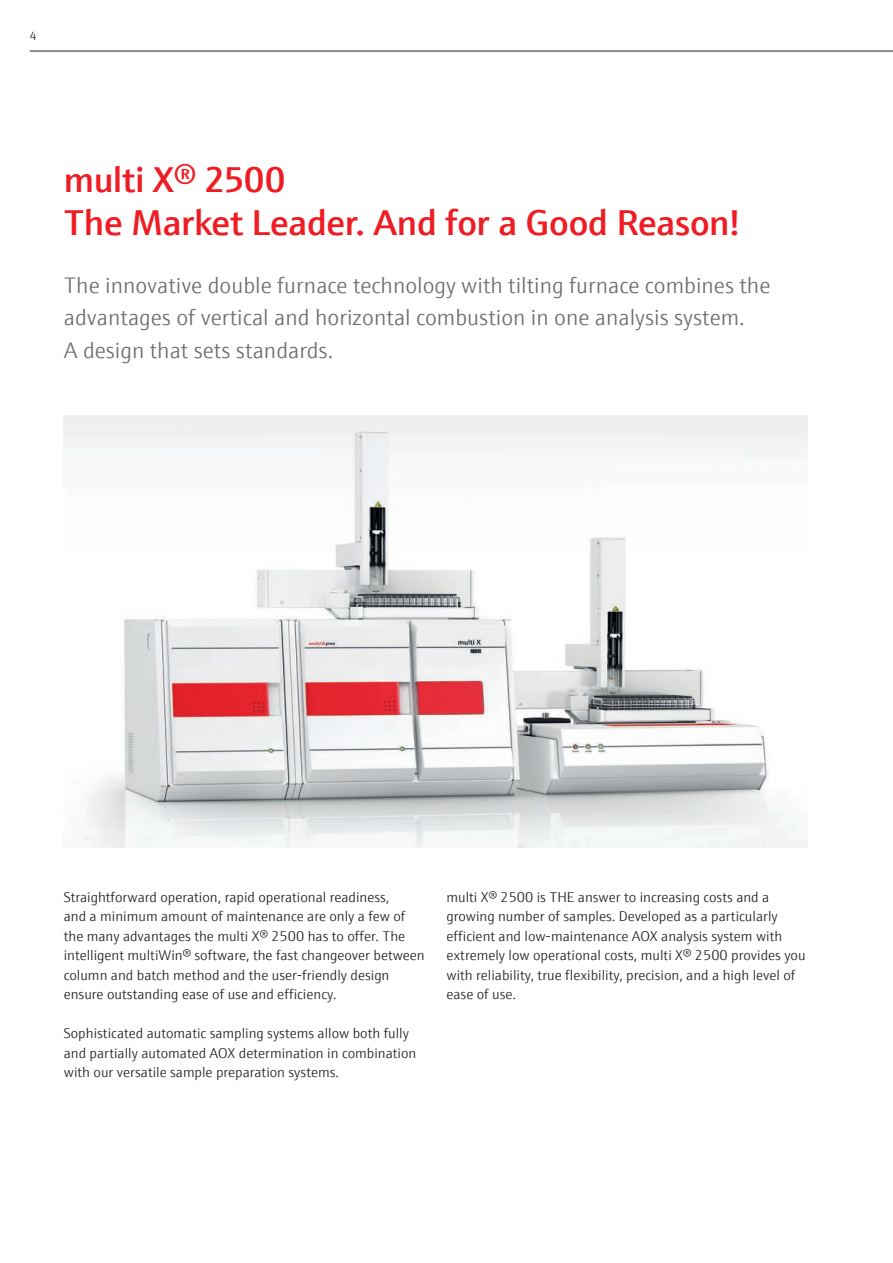
<style>
.page{position:relative;width:893px;height:1263px;background:#fff}
.page>*{position:absolute;margin:0;border:0;box-sizing:border-box;transform-origin:0 0}
.t1{font:600 36px/43.2px "E+H Sans";letter-spacing:-.01em;color:#ee1d23}
.t2{font:300 22.5px/32.4px "E+H Sans";color:#6c6d70}
.t3{font:300 14.25px/19.5px "E+H Sans";color:#231f20}
.t4{font:300 12px "E+H Sans";color:#231f20}
</style>
<div class="page">
<img style="left:64px;top:416px;width:744px;height:431px">
<hr style="left:30px;top:51px;width:863px;height:1px;background:#231f20">
<p class="t4" style="left:30px;top:27px;width:8px">4</p>
<h1 class="t1" style="left:64px;top:155px;width:678px">multi X® 2500<br>The Market Leader. And for a Good Reason!</h1>
<h2 class="t2" style="left:64px;top:267px;width:708px">The innovative double furnace technology with tilting furnace combines the advantages of vertical and horizontal combustion in one analysis system.<br>A design that sets standards.</h2>
<p class="t3" style="left:64px;top:886px;width:362px">Straightforward operation, rapid operational readiness,<br>and a minimum amount of maintenance are only a few of the many advantages the multi X® 2500 has to offer. The intelligent multiWin® software, the fast changeover between column and batch method and the user-friendly design ensure outstanding ease of use and efficiency.</p>
<p class="t3" style="left:64px;top:1023px;width:354px">Sophisticated automatic sampling systems allow both fully and partially automated AOX determination in combination with our versatile sample preparation systems.</p>
<p class="t3" style="left:446px;top:886px;width:361px">multi X® 2500 is THE answer to increasing costs and a growing number of samples. Developed as a particularly efficient and low-maintenance AOX analysis system with extremely low operational costs, multi X® 2500 provides you with reliability, true flexibility, precision, and a high level of ease of use.</p>
</div>
